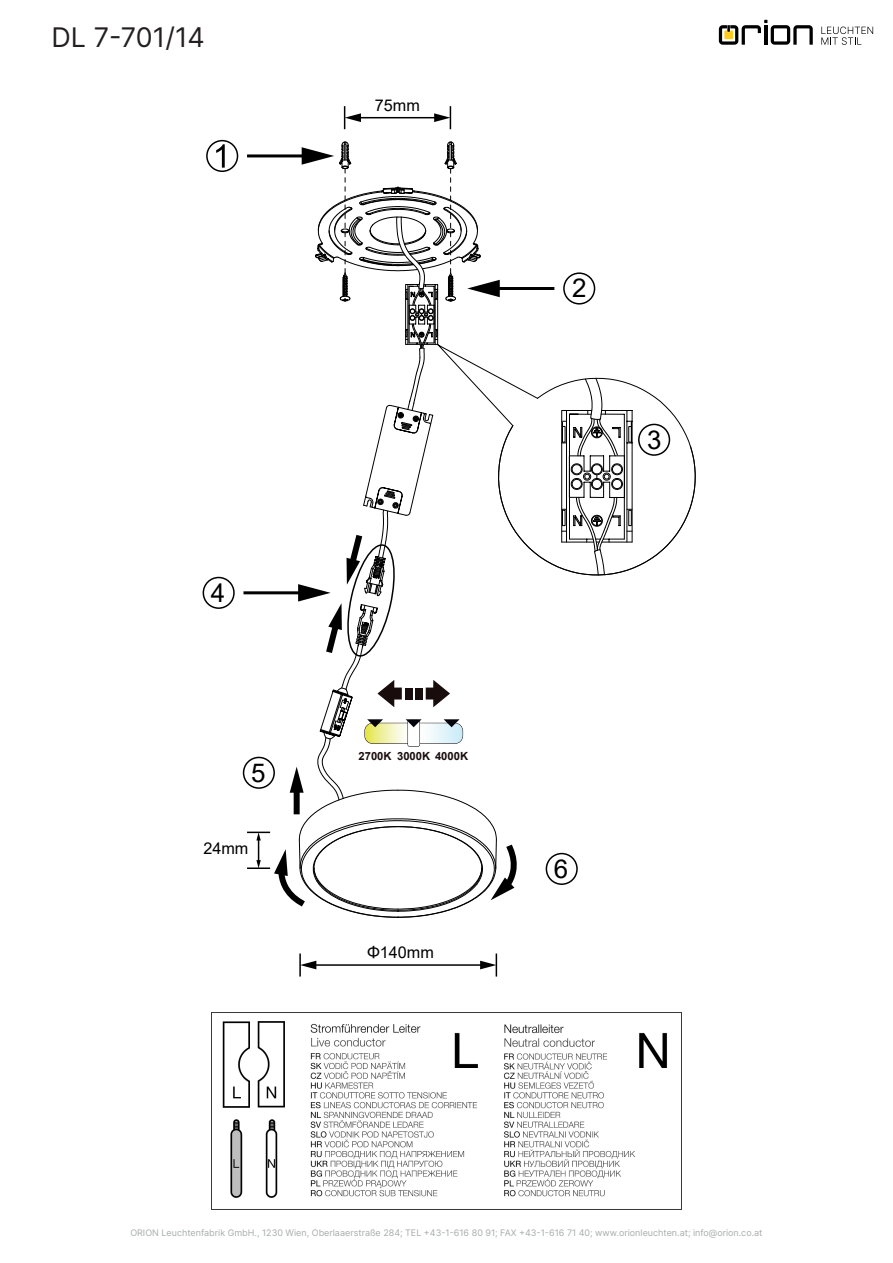
<style>
.page{position:relative;width:893px;height:1263px;background:#fff}
.page>*{position:absolute;margin:0;border:0;box-sizing:border-box;transform-origin:0 0}
.t1{font:27px "Inter";color:#231f20}
.t2{font:25.95px "Arial";color:#000001}
.t3{font:16.2px "Arial";color:#000001}
.t4{font:700 11.25px "Arial";color:#190c0d}
.t5{font:9px "Inter";color:#a8acac}
</style>
<div class="page">
<svg style="left:821px;top:27px;width:52px;height:18px"></svg>
<svg style="left:719px;top:20px;width:94px;height:25px"></svg>
<svg style="left:216px;top:144px;width:9px;height:24px"></svg>
<div style="left:206px;top:140px;width:32px;height:32px;border:2px solid #000001;border-radius:50%"></div>
<hr style="left:243px;top:591px;width:61px;height:3px;background:#000001">
<div style="left:203px;top:577px;width:32px;height:32px;border:2px solid #000001;border-radius:50%"></div>
<div style="left:243px;top:757px;width:32px;height:32px;border:2px solid #000001;border-radius:50%"></div>
<hr style="left:299px;top:953px;width:2px;height:23px;background:#000001">
<hr style="left:313px;top:964px;width:170px;height:2px;background:#000001">
<svg style="left:300px;top:961px;width:16px;height:8px"></svg>
<svg style="left:480px;top:953px;width:17px;height:23px"></svg>
<hr style="left:358px;top:117px;width:79px;height:1px;background:#000001">
<svg style="left:344px;top:106px;width:17px;height:23px"></svg>
<svg style="left:434px;top:106px;width:17px;height:23px"></svg>
<svg style="left:247px;top:141px;width:449px;height:777px"></svg>
<img style="left:211px;top:1013px;width:471px;height:197px">
<h1 class="t1" style="left:52px;top:17px;width:155px">DL 7-701/14</h1>
<h2 class="t2" style="left:211px;top:575px;width:16px">4</h2>
<h2 class="t2" style="left:251px;top:754px;width:16px">5</h2>
<h3 class="t3" style="left:203px;top:837px;width:47px">24mm</h3>
<h3 class="t3" style="left:375px;top:94px;width:47px">75mm</h3>
<h2 class="t2" style="left:572px;top:270px;width:16px">2</h2>
<h2 class="t2" style="left:647px;top:422px;width:16px">3</h2>
<p class="t4" style="left:359px;top:748px;width:111px">2700K 3000K 4000K</p>
<h3 class="t3" style="left:367px;top:941px;width:68px">Φ140mm</h3>
<h2 class="t2" style="left:554px;top:851px;width:16px">6</h2>
<p class="t5" style="left:130px;top:1226px;width:634px">ORION Leuchtenfabrik GmbH., 1230 Wien, Oberlaaerstraße 284; TEL +43-1-616 80 91; FAX +43-1-616 71 40; www.orionleuchten.at; info@orion.co.at</p>
</div>
